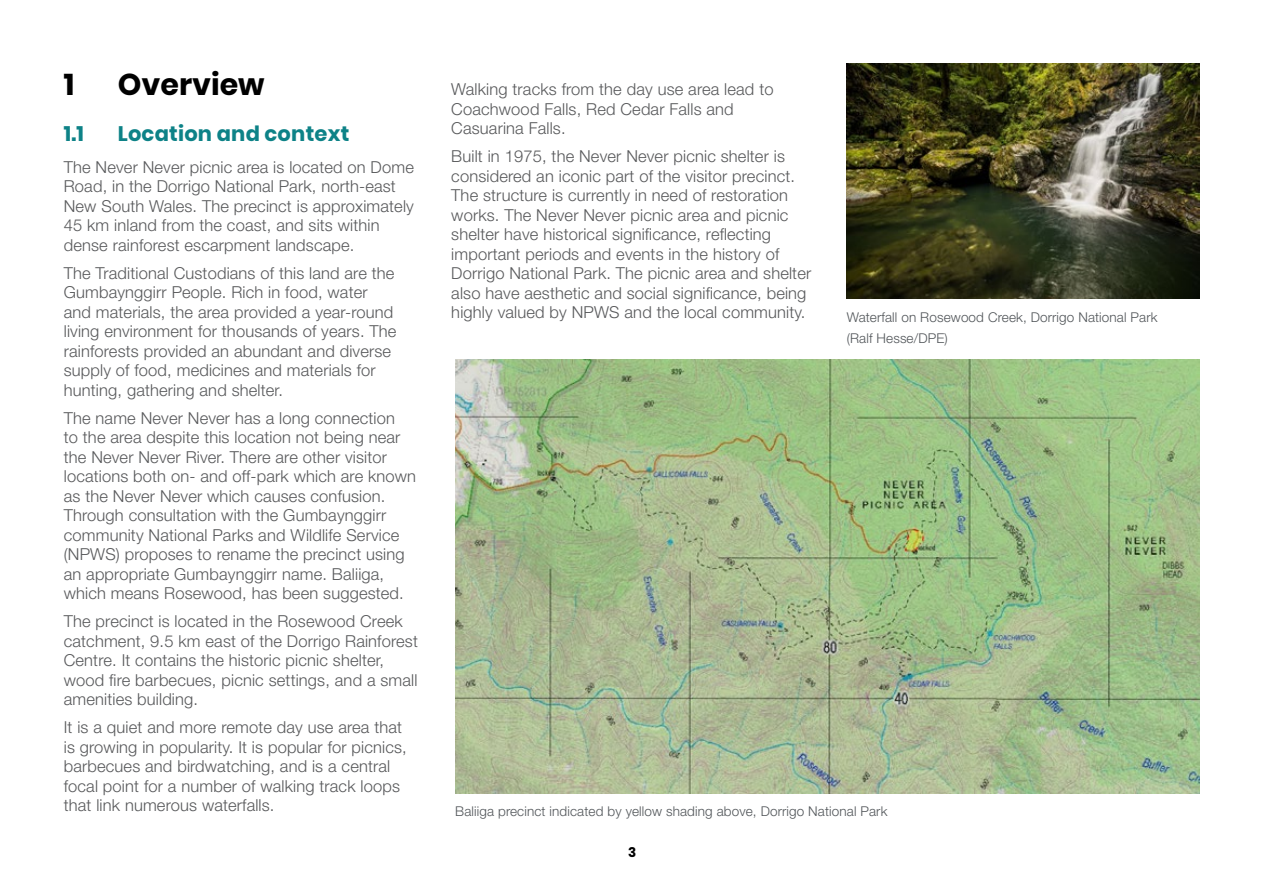
<style>
.page{position:relative;width:1263px;height:893px;background:#fff}
.page>*{position:absolute;margin:0;border:0;box-sizing:border-box;transform-origin:0 0}
._04_Heading_1{font:700 30px "Poppins";color:#000}
._05_Heading_2{font:700 21px "Poppins";letter-spacing:.01em;color:#0d8287}
._08_Body_copy{font:300 16.5px/19.5px "Helvetica Neue LT Std";letter-spacing:.01em;color:#58595b}
.Photo_caption{font:300 13.5px "Helvetica Neue LT Std";letter-spacing:.01em;color:#515559}
.t1{font:700 13.5px "Poppins";color:#000}
</style>
<div class="page">
<img style="left:847px;top:64px;width:352px;height:235px">
<img style="left:455px;top:359px;width:744px;height:434px">
<h1 class="_04_Heading_1" style="left:64px;top:67px;width:12px">1</h1>
<h1 class="_04_Heading_1" style="left:118px;top:67px;width:148px">Overview</h1>
<h2 class="_05_Heading_2" style="left:64px;top:121px;width:22px">1.1</h2>
<h2 class="_05_Heading_2" style="left:118px;top:121px;width:233px">Location and context</h2>
<p class="_08_Body_copy" style="left:64px;top:157px;width:352px">The Never Never picnic area is located on Dome Road, in the Dorrigo National Park, north-east New South Wales. The precinct is approximately 45 km inland from the coast, and sits within dense rainforest escarpment landscape.</p>
<p class="_08_Body_copy" style="left:64px;top:263px;width:334px">The Traditional Custodians of this land are the Gumbaynggirr People. Rich in food, water and materials, the area provided a year-round living environment for thousands of years. The rainforests provided an abundant and diverse supply of food, medicines and materials for hunting, gathering and shelter.</p>
<p class="_08_Body_copy" style="left:64px;top:408px;width:354px">The name Never Never has a long connection<br>to the area despite this location not being near the Never Never River. There are other visitor locations both on- and off-park which are known as the Never Never which causes confusion.<br>Through consultation with the Gumbaynggirr community National Parks and Wildlife Service (NPWS) proposes to rename the precinct using an appropriate Gumbaynggirr name. Baliiga, which means Rosewood, has been suggested.</p>
<p class="_08_Body_copy" style="left:64px;top:611px;width:356px">The precinct is located in the Rosewood Creek catchment, 9.5 km east of the Dorrigo Rainforest Centre. It contains the historic picnic shelter, wood fire barbecues, picnic settings, and a small amenities building.</p>
<p class="_08_Body_copy" style="left:64px;top:717px;width:345px">It is a quiet and more remote day use area that is growing in popularity. It is popular for picnics, barbecues and birdwatching, and is a central focal point for a number of walking track loops that link numerous waterfalls.</p>
<p class="_08_Body_copy" style="left:451px;top:79px;width:324px">Walking tracks from the day use area lead to<br>Coachwood Falls, Red Cedar Falls and<br>Casuarina Falls.</p>
<p class="_08_Body_copy" style="left:451px;top:146px;width:361px">Built in 1975, the Never Never picnic shelter is considered an iconic part of the visitor precinct.<br>The structure is currently in need of restoration works. The Never Never picnic area and picnic shelter have historical significance, reflecting important periods and events in the history of Dorrigo National Park. The picnic area and shelter also have aesthetic and social significance, being highly valued by NPWS and the local community.</p>
<p class="Photo_caption" style="left:847px;top:309px;width:312px">Waterfall on Rosewood Creek, Dorrigo National Park</p>
<p class="Photo_caption" style="left:847px;top:330px;width:103px">(Ralf Hesse/DPE)</p>
<p class="Photo_caption" style="left:455px;top:803px;width:434px">Baliiga precinct indicated by yellow shading above, Dorrigo National Park</p>
<p class="t1" style="left:628px;top:844px;width:10px">3</p>
</div>
